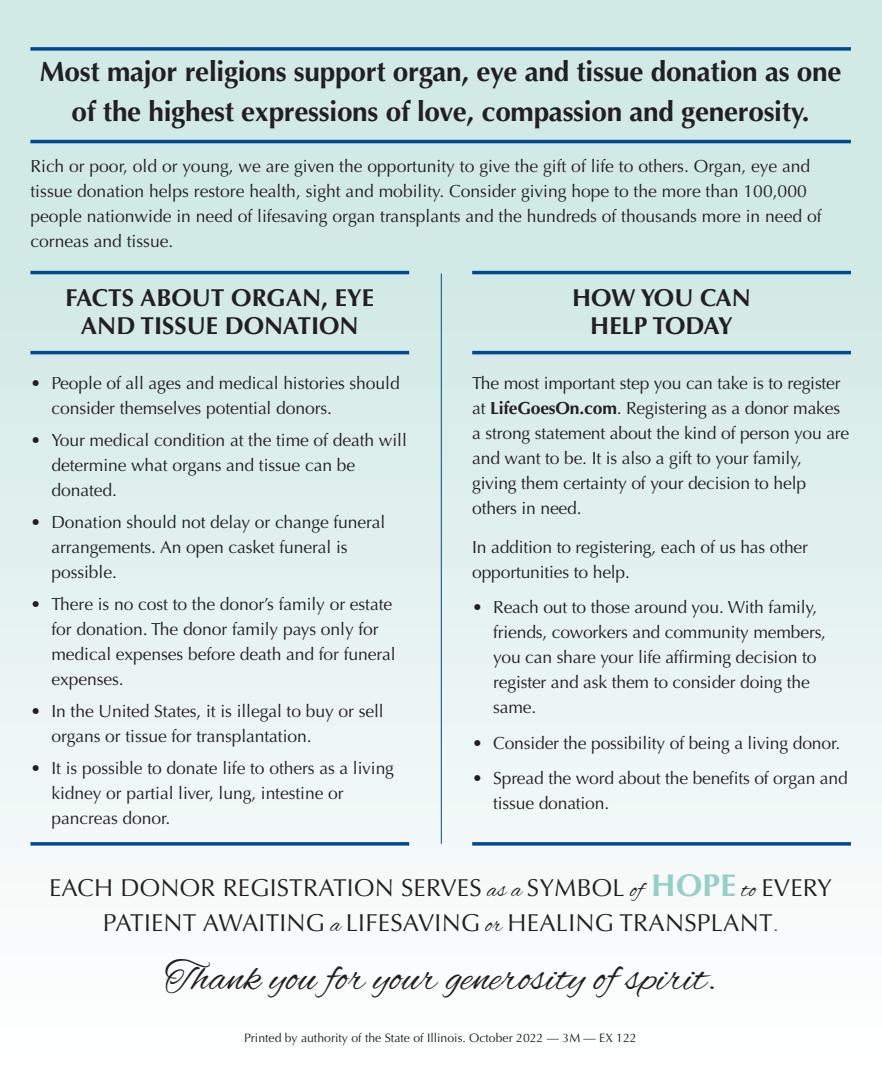
<style>
.page{position:relative;width:882px;height:1072px;background:#fff}
.page>*{position:absolute;margin:0;border:0;box-sizing:border-box;transform-origin:0 0}
.t1{font:42px "Alex Brush";letter-spacing:.01em;color:#231f20}
.t2{font:700 28px/40.1px "Optima";letter-spacing:-.01em;color:#231f20;text-align:center}
.t3{font:24.5px/35px "Optima";letter-spacing:.01em;color:#231f20;text-align:center}
.t4{font:700 24.5px/28px "Optima";color:#231f20;text-align:center}
.t5{font:17.5px/25px "Optima";letter-spacing:-.005em;color:#231f20}
.t6{font:12.25px "Optima";color:#231f20}
.s1{font-weight:700}
.s2{font-family:"Alex Brush"}
.s3{font-weight:700;font-size:31.5px;color:#96cfc8}
</style>
<div class="page">
<div style="left:0;top:0;width:881px;height:1071px;background:linear-gradient(to bottom,#c8e5e1,#fdfefe)"></div>
<svg style="left:30px;top:47px;width:821px;height:4px;background:#1a5c9a"></svg>
<hr style="left:30px;top:140px;width:821px;height:3px;background:#014990">
<hr style="left:30px;top:271px;width:379px;height:3px;background:#014990">
<hr style="left:30px;top:351px;width:379px;height:3px;background:#014990">
<hr style="left:472px;top:271px;width:379px;height:3px;background:#014990">
<hr style="left:472px;top:351px;width:379px;height:3px;background:#014990">
<svg style="left:30px;top:841px;width:379px;height:4px"></svg>
<svg style="left:472px;top:841px;width:379px;height:4px"></svg>
<hr style="left:441px;top:273px;width:1px;height:570px;background:#014990">
<h2 class="t2" style="left:40px;top:54px;width:803px">Most major religions support organ, eye and tissue donation as one of the highest expressions of love, compassion and generosity.</h2>
<p class="t5" style="left:30px;top:155px;width:793px">Rich or poor, old or young, we are given the opportunity to give the gift of life to others. Organ, eye and tissue donation helps restore health, sight and mobility. Consider giving hope to the more than 100,000 people nationwide in need of lifesaving organ transplants and the hundreds of thousands more in need of corneas and tissue.</p>
<h3 class="t4" style="left:65px;top:286px;width:310px">FACTS ABOUT ORGAN, EYE<br>AND TISSUE DONATION</h3>
<p class="t5" style="left:51px;top:372px;width:350px;text-indent:-21px">• People of all ages and medical histories should consider themselves potential donors.</p>
<p class="t5" style="left:51px;top:428px;width:357px;text-indent:-21px">• Your medical condition at the time of death will determine what organs and tissue can be donated.</p>
<p class="t5" style="left:51px;top:510px;width:335px;text-indent:-21px">• Donation should not delay or change funeral arrangements. An open casket funeral is possible.</p>
<p class="t5" style="left:51px;top:592px;width:346px;text-indent:-21px">• There is no cost to the donor’s family or estate for donation. The donor family pays only for medical expenses before death and for funeral expenses.</p>
<p class="t5" style="left:51px;top:699px;width:334px;text-indent:-21px">• In the United States, it is illegal to buy or sell organs or tissue for transplantation.</p>
<p class="t5" style="left:51px;top:756px;width:344px;text-indent:-21px">• It is possible to donate life to others as a living kidney or partial liver, lung, intestine or pancreas donor.</p>
<h3 class="t4" style="left:572px;top:286px;width:180px">HOW YOU CAN<br>HELP TODAY</h3>
<p class="t5" style="left:472px;top:372px;width:379px">The most important step you can take is to register at <span class="s1">LifeGoesOn.com</span>. Registering as a donor makes a strong statement about the kind of person you are and want to be. It is also a gift to your family, giving them certainty of your decision to help others in need.</p>
<p class="t5" style="left:472px;top:535px;width:337px">In addition to registering, each of us has other opportunities to help.</p>
<p class="t5" style="left:493px;top:596px;width:334px;text-indent:-21px">• Reach out to those around you. With family, friends, coworkers and community members, you can share your life affirming decision to register and ask them to consider doing the same.</p>
<p class="t5" style="left:472px;top:731px;width:369px">• Consider the possibility of being a living donor.</p>
<p class="t5" style="left:493px;top:767px;width:356px;text-indent:-21px">• Spread the word about the benefits of organ and tissue donation.</p>
<h3 class="t3" style="left:49px;top:872px;width:784px">EACH DONOR REGISTRATION SERVES <span class="s2">as a</span> SYMBOL <span class="s2">of</span> <span class="s3">HOPE</span> <span class="s2">to</span> EVERY<br>PATIENT AWAITING <span class="s2">a</span> LIFESAVING <span class="s2">or</span> HEALING TRANSPLANT<span class="s2">.</span></h3>
<h1 class="t1" style="left:165px;top:949px;width:553px">Thank you for your generosity of spirit.</h1>
<p class="t6" style="left:244px;top:1032px;width:394px">Printed by authority of the State of Illinois. October 2022 — 3M — EX 122</p>
</div>
